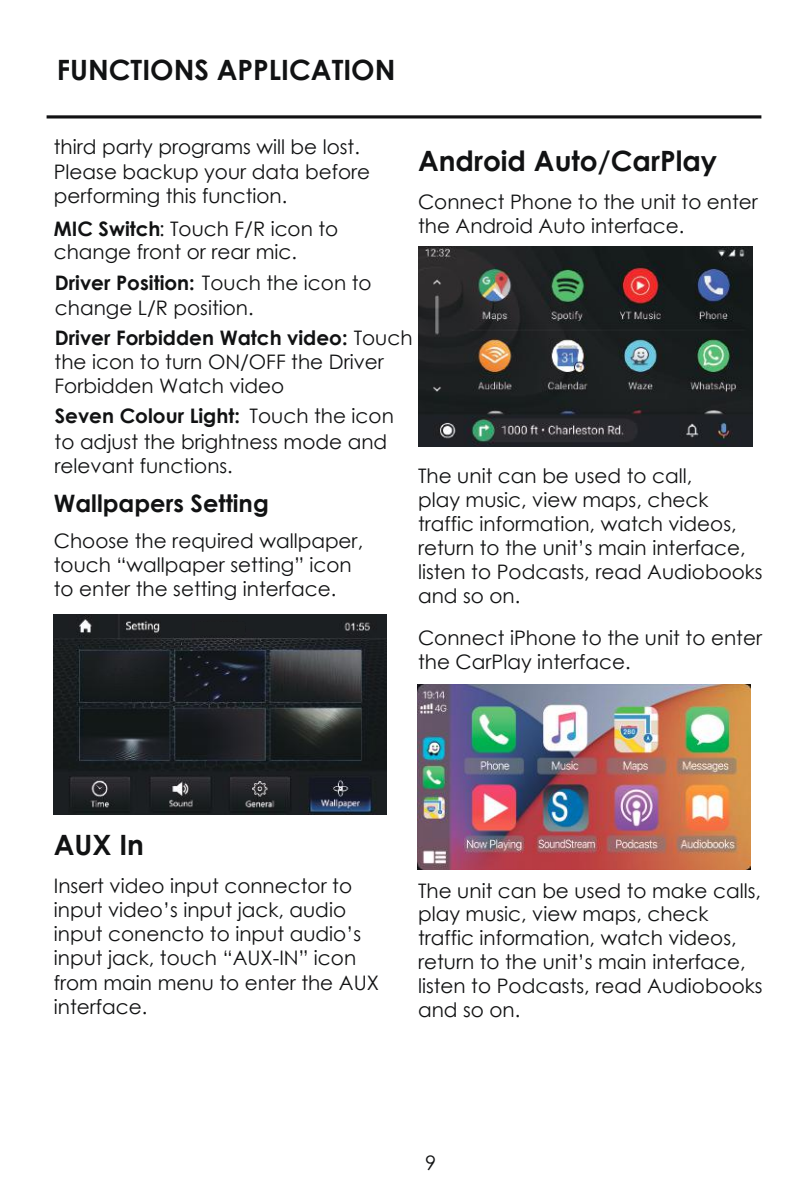
<style>
.page{position:relative;width:808px;height:1191px;background:#fff}
.page>*{position:absolute;margin:0;border:0;box-sizing:border-box;transform-origin:0 0}
.t1{font:700 28px "Century Gothic";color:#111213}
.t2{font:700 24px "Century Gothic";color:#111213}
.t3{font:20px/24px "Century Gothic";color:#111213}
.t4{font:700 20px "Century Gothic";color:#111213}
.s1{font-weight:700}
</style>
<div class="page">
<hr style="left:47px;top:115px;width:714px;height:3px;background:#111213">
<img style="left:54px;top:614px;width:333px;height:200px">
<div style="left:195px;top:622px;width:50px;height:13px;background:#1c1f21;border-radius:2px"></div>
<img style="left:418px;top:685px;width:333px;height:185px">
<img style="left:419px;top:247px;width:333px;height:200px">
<h1 class="t1" style="left:57px;top:48px;width:340px">FUNCTIONS APPLICATION</h1>
<p class="t3" style="left:54px;top:134px;width:318px;line-height:24.8px">third party programs will be lost.<br>Please backup your data before performing this function.</p>
<p class="t3" style="left:54px;top:217px;width:286px;line-height:22.6px"><span class="s1">MIC Switch</span>: Touch F/R icon to change front or rear mic.</p>
<p class="t3" style="left:55px;top:270px;width:318px;line-height:25px"><span class="s1">Driver Position:</span> Touch the icon to change L/R position.</p>
<h1 class="t1" style="left:418px;top:140px;width:301px">Android Auto/CarPlay</h1>
<p class="t3" style="left:418px;top:190px;width:341px">Connect Phone to the unit to enter the Android Auto interface.</p>
<p class="t3" style="left:55px;top:325px;width:359px"><span class="s1">Driver Forbidden Watch video:</span> Touch the icon to turn ON/OFF the Driver<br>Forbidden Watch video</p>
<p class="t3" style="left:55px;top:402px;width:341px;line-height:26.4px;text-indent:195px">Touch the icon to adjust the brightness mode and</p>
<p class="t3" style="left:55px;top:453px;width:180px">relevant functions.</p>
<p class="t4" style="left:55px;top:400px;width:187px">Seven Colour Light:</p>
<p class="t3" style="left:418px;top:464px;width:346px">The unit can be used to call,<br>play music, view maps, check traffic information, watch videos, return to the unit’s main interface, listen to Podcasts, read Audiobooks and so on.</p>
<p class="t2" style="left:54px;top:484px;width:217px">Wallpapers Setting</p>
<p class="t3" style="left:54px;top:528px;width:311px">Choose the required wallpaper, touch “wallpaper setting” icon to enter the setting interface.</p>
<p class="t3" style="left:418px;top:626px;width:345px">Connect iPhone to the unit to enter the CarPlay interface.</p>
<h1 class="t1" style="left:54px;top:824px;width:92px">AUX In</h1>
<p class="t3" style="left:54px;top:874px;width:327px">Insert video input connector to input video’s input jack, audio input conencto to input audio’s input jack, touch “AUX-IN” icon from main menu to enter the AUX interface.</p>
<p class="t3" style="left:418px;top:878px;width:344px">The unit can be used to make calls,</p>
<p class="t3" style="left:418px;top:901px;width:346px">play music, view maps, check traffic information, watch videos, return to the unit’s main interface, listen to Podcasts, read Audiobooks and so on.</p>
<p class="t3" style="left:425px;top:1150px;width:13px">9</p>
</div>
